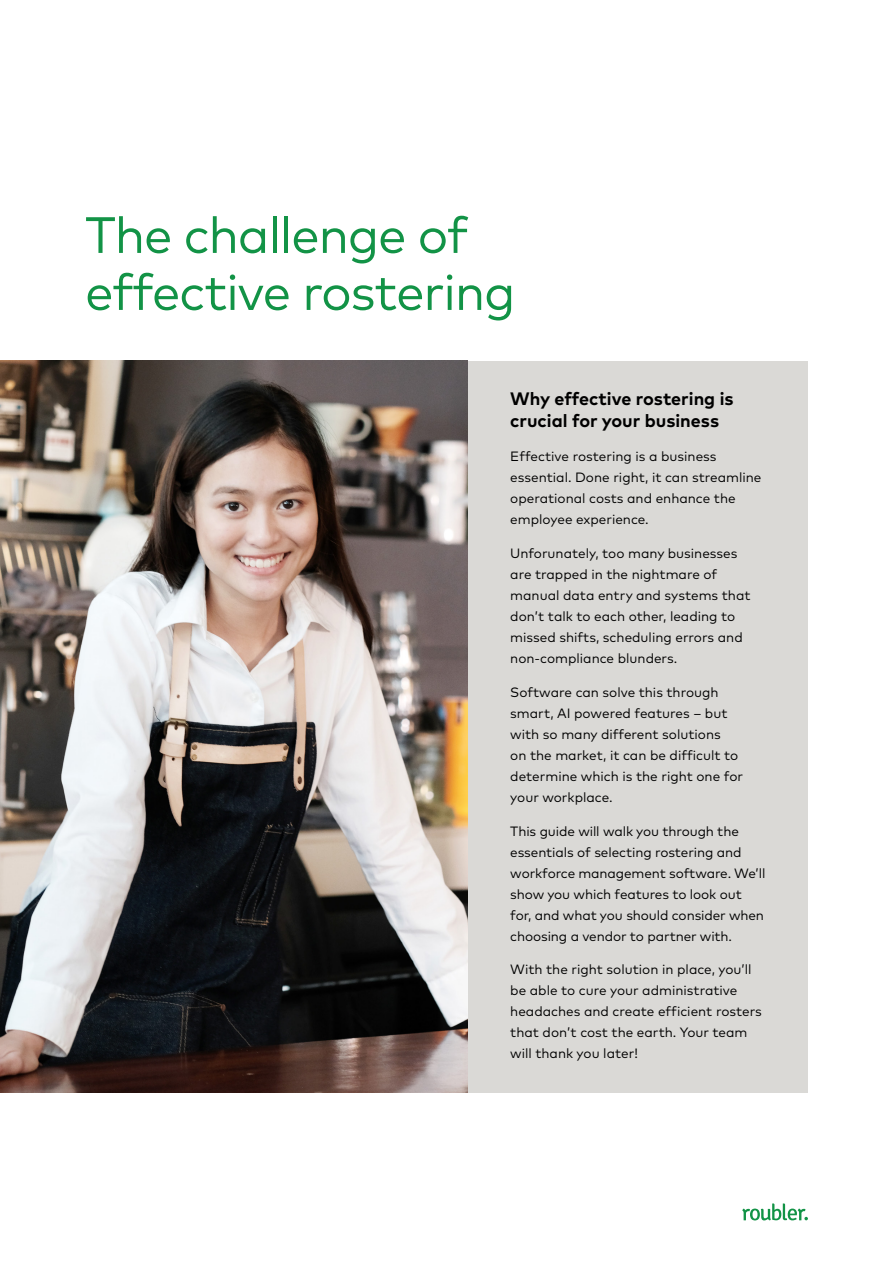
<style>
.page{position:relative;width:893px;height:1263px;background:#fff}
.page>*{position:absolute;margin:0;border:0;box-sizing:border-box;transform-origin:0 0}
.Main_Headings{font:51px/57px "Mark Pro";letter-spacing:-.025em;color:#129346}
.Sub_heads_black{font:700 18px/22.5px "Mark Pro";color:#000}
.Body{font:13.5px/21px "Mark Pro";color:#000}
</style>
<div class="page">
<svg style="left:742px;top:1203px;width:66px;height:17px"></svg>
<div style="left:468px;top:361px;width:340px;height:732px;background:#dad9d6"></div>
<img style="left:0;top:361px;width:468px;height:732px">
<p class="Main_Headings" style="left:85px;top:202px;width:432px">The challenge of effective rostering</p>
<p class="Sub_heads_black" style="left:510px;top:386px;width:225px">Why effective rostering is crucial for your business</p>
<p class="Body" style="left:510px;top:445px;width:253px">Effective rostering is a business essential. Done right, it can streamline operational costs and enhance the employee experience.</p>
<p class="Body" style="left:510px;top:542px;width:242px">Unforunately, too many businesses are trapped in the nightmare of manual data entry and systems that don’t talk to each other, leading to missed shifts, scheduling errors and non-compliance blunders.</p>
<p class="Body" style="left:510px;top:680px;width:234px">Software can solve this through smart, AI powered features – but with so many different solutions<br>on the market, it can be difficult to determine which is the right one for your workplace.</p>
<p class="Body" style="left:510px;top:819px;width:257px">This guide will walk you through the essentials of selecting rostering and workforce management software. We’ll show you which features to look out for, and what you should consider when choosing a vendor to partner with.</p>
<p class="Body" style="left:510px;top:958px;width:253px">With the right solution in place, you’ll be able to cure your administrative headaches and create efficient rosters that don’t cost the earth. Your team will thank you later!</p>
</div>
